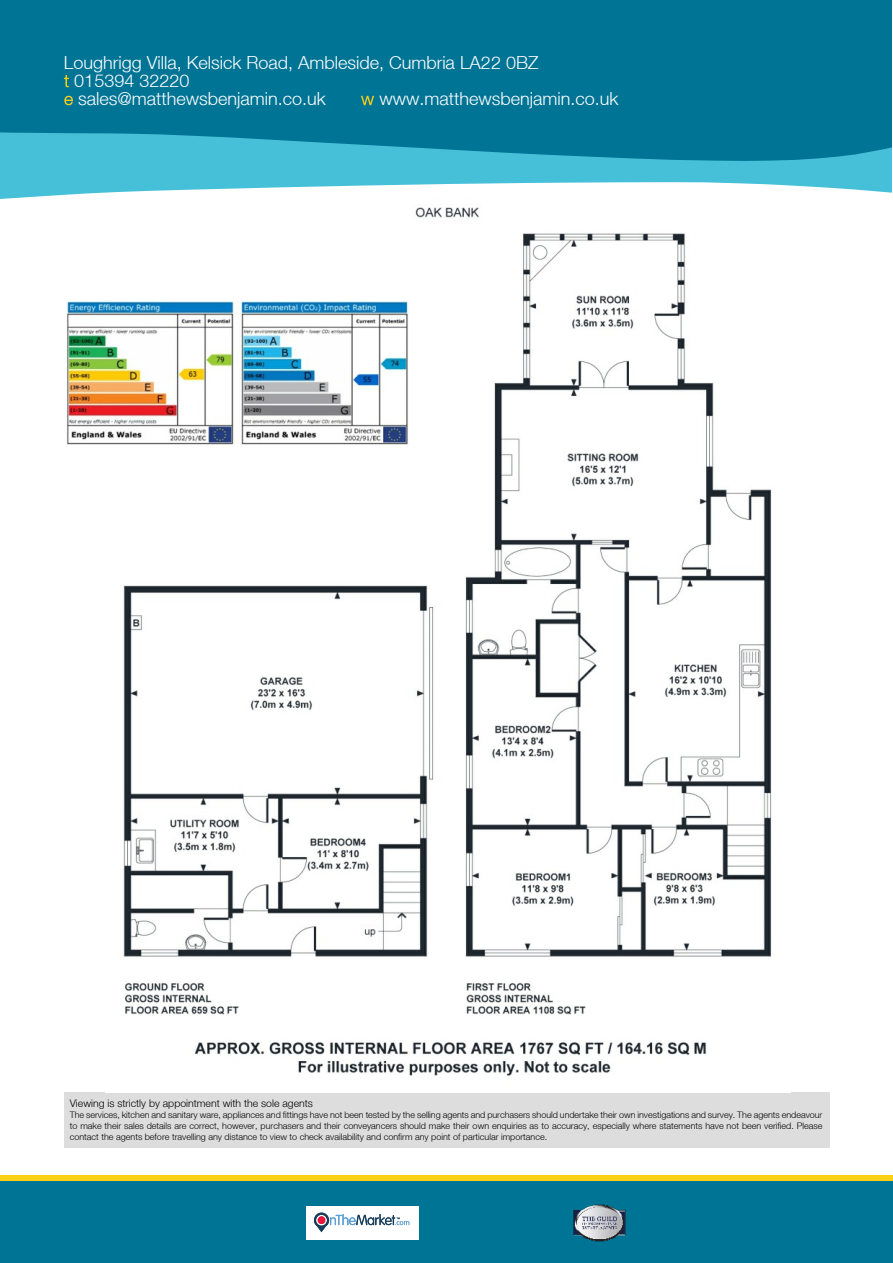
<style>
.page{position:relative;width:893px;height:1263px;background:#fff}
.page>*{position:absolute;margin:0;border:0;box-sizing:border-box;transform-origin:0 0}
.t1{font:300 18px/18px "Helvetica Neue";color:#fff}
.t2{font:300 10.5px "Helvetica Neue";color:#000}
.t3{font:300 9px/10.6px "Helvetica Neue";color:#000;text-align:justify}
</style>
<div class="page">
<div style="left:0;top:0;width:891px;height:169px;background:#007495"></div>
<svg style="left:0;top:133px;width:891px;height:66px;fill:#46c0d9"></svg>
<svg style="left:64px;top:75px;width:5px;height:12px"></svg>
<svg style="left:64px;top:96px;width:9px;height:9px"></svg>
<svg style="left:361px;top:96px;width:13px;height:9px"></svg>
<div style="left:64px;top:1092px;width:765px;height:55px;background:#ddd"></div>
<div style="left:0;top:1178px;width:893px;height:85px;background:#007495"></div>
<div style="left:1px;top:1175px;width:891px;height:6px;background:#fcd016"></div>
<img style="left:573px;top:1204px;width:53px;height:38px">
<div style="left:306px;top:1206px;width:113px;height:34px;background:#fff"></div>
<svg style="left:314px;top:1212px;width:95px;height:20px"></svg>
<img style="left:123px;top:207px;width:649px;height:869px">
<img style="left:67px;top:301px;width:342px;height:144px">
<h1 class="t1" style="left:74px;top:56px;width:466px;text-indent:-11px">Loughrigg Villa, Kelsick Road, Ambleside, Cumbria LA22 0BZ<br>015394 32220<br>sales@matthewsbenjamin.co.uk</h1>
<h1 class="t1" style="left:379px;top:92px;width:240px">www.matthewsbenjamin.co.uk</h1>
<p class="t2" style="left:70px;top:1100px;width:245px">Viewing is strictly by appointment with the sole agents</p>
<p class="t3" style="left:70px;top:1110px;width:754px">The services, kitchen and sanitary ware, appliances and fittings have not been tested by the selling agents and purchasers should undertake their own investigations and survey. The agents endeavour to make their sales details are correct, however, purchasers and their conveyancers should make their own enquiries as to accuracy, especially where statements have not been verified. Please contact the agents before travelling any distance to view to check availability and confirm any point of particular importance.</p>
</div>
